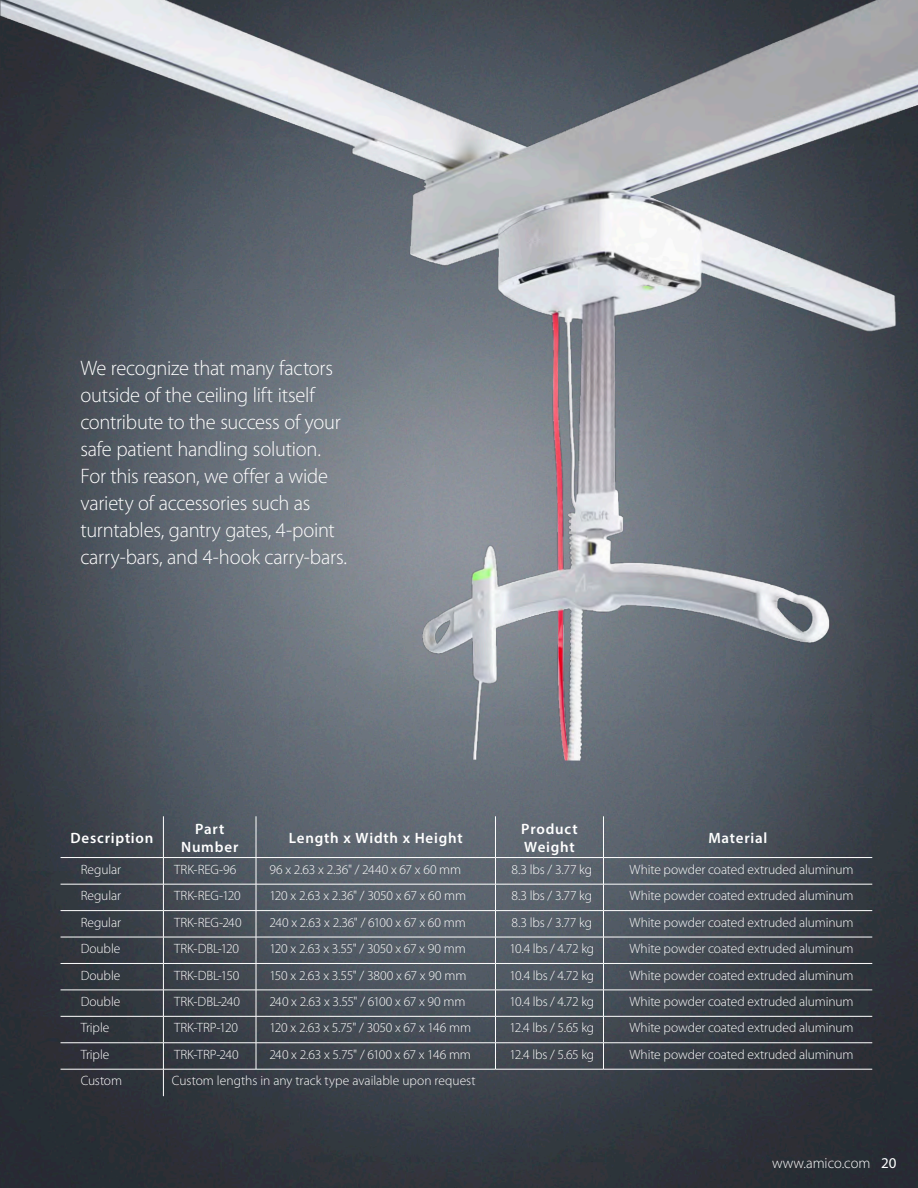
<style>
.page{position:relative;width:918px;height:1188px;background:#fff}
.page>*{position:absolute;margin:0;border:0;box-sizing:border-box;transform-origin:0 0}
.product_text{font:300 21px/27px "Myriad Pro";letter-spacing:-.01em;color:#fff}
.table_headers{font:600 15px/18px "Myriad Pro";letter-spacing:.05em;color:#fff;text-align:center}
.t1{font:300 15px "Myriad Pro";color:#fff}
.table_body_text_ctr{font:300 13.5px "Myriad Pro";letter-spacing:-.01em;color:#fff}
.table_body_text_ctr-2{font:300 13.5px "Myriad Pro";letter-spacing:-.035em;color:#fff}
.table_body_text_ctr-3{font:300 13.5px "Myriad Pro";letter-spacing:-.03em;color:#fff}
.s1{font-weight:400}
</style>
<div class="page">
<img style="left:0;top:764px;width:918px;height:424px">
<img style="left:0;top:0;width:918px;height:764px">
<svg style="left:163px;top:858px;width:1px;height:238px"></svg>
<svg style="left:603px;top:858px;width:1px;height:211px"></svg>
<svg style="left:256px;top:858px;width:1px;height:211px"></svg>
<svg style="left:495px;top:858px;width:1px;height:211px"></svg>
<hr style="left:163px;top:816px;width:1px;height:41px;background:#fff">
<hr style="left:256px;top:816px;width:1px;height:41px;background:#fff">
<hr style="left:495px;top:816px;width:1px;height:41px;background:#fff">
<hr style="left:603px;top:816px;width:1px;height:41px;background:#fff">
<hr style="left:61px;top:857px;width:102px;height:1px;background:#fff">
<hr style="left:163px;top:857px;width:93px;height:1px;background:#fff">
<hr style="left:256px;top:857px;width:239px;height:1px;background:#fff">
<hr style="left:495px;top:857px;width:108px;height:1px;background:#fff">
<hr style="left:603px;top:857px;width:269px;height:1px;background:#fff">
<hr style="left:61px;top:884px;width:102px;height:1px;background:#fff">
<hr style="left:163px;top:884px;width:93px;height:1px;background:#fff">
<hr style="left:256px;top:884px;width:239px;height:1px;background:#fff">
<hr style="left:495px;top:884px;width:108px;height:1px;background:#fff">
<hr style="left:603px;top:884px;width:269px;height:1px;background:#fff">
<hr style="left:61px;top:910px;width:102px;height:1px;background:#fff">
<hr style="left:163px;top:910px;width:93px;height:1px;background:#fff">
<hr style="left:256px;top:910px;width:239px;height:1px;background:#fff">
<hr style="left:495px;top:910px;width:108px;height:1px;background:#fff">
<hr style="left:603px;top:910px;width:269px;height:1px;background:#fff">
<hr style="left:61px;top:937px;width:102px;height:1px;background:#fff">
<hr style="left:163px;top:937px;width:93px;height:1px;background:#fff">
<hr style="left:256px;top:937px;width:239px;height:1px;background:#fff">
<hr style="left:495px;top:937px;width:108px;height:1px;background:#fff">
<hr style="left:603px;top:937px;width:269px;height:1px;background:#fff">
<hr style="left:61px;top:963px;width:102px;height:1px;background:#fff">
<hr style="left:163px;top:963px;width:93px;height:1px;background:#fff">
<hr style="left:256px;top:963px;width:239px;height:1px;background:#fff">
<hr style="left:495px;top:963px;width:108px;height:1px;background:#fff">
<hr style="left:603px;top:963px;width:269px;height:1px;background:#fff">
<hr style="left:61px;top:990px;width:102px;height:1px;background:#fff">
<hr style="left:163px;top:990px;width:93px;height:1px;background:#fff">
<hr style="left:256px;top:990px;width:239px;height:1px;background:#fff">
<hr style="left:495px;top:990px;width:108px;height:1px;background:#fff">
<hr style="left:603px;top:990px;width:269px;height:1px;background:#fff">
<hr style="left:61px;top:1016px;width:102px;height:1px;background:#fff">
<hr style="left:163px;top:1016px;width:93px;height:1px;background:#fff">
<hr style="left:256px;top:1016px;width:239px;height:1px;background:#fff">
<hr style="left:495px;top:1016px;width:108px;height:1px;background:#fff">
<hr style="left:603px;top:1016px;width:269px;height:1px;background:#fff">
<hr style="left:61px;top:1043px;width:102px;height:1px;background:#fff">
<hr style="left:163px;top:1043px;width:93px;height:1px;background:#fff">
<hr style="left:256px;top:1043px;width:239px;height:1px;background:#fff">
<hr style="left:495px;top:1043px;width:108px;height:1px;background:#fff">
<hr style="left:603px;top:1043px;width:269px;height:1px;background:#fff">
<hr style="left:61px;top:1069px;width:102px;height:1px;background:#fff">
<hr style="left:163px;top:1069px;width:93px;height:1px;background:#fff">
<hr style="left:256px;top:1069px;width:239px;height:1px;background:#fff">
<hr style="left:495px;top:1069px;width:108px;height:1px;background:#fff">
<hr style="left:603px;top:1069px;width:269px;height:1px;background:#fff">
<img style="left:0;top:0;width:1px;height:360px">
<img style="left:0;top:412px;width:1px;height:350px">
<p class="product_text" style="left:80px;top:355px;width:268px">We recognize that many factors outside of the ceiling lift itself contribute to the success of your safe patient handling solution.<br>For this reason, we offer a wide variety of accessories such as turntables, gantry gates, 4-point carry-bars, and 4-hook carry-bars.</p>
<p class="table_headers" style="left:71px;top:828px;width:84px">Description</p>
<p class="table_headers" style="left:181px;top:819px;width:59px">Part<br>Number</p>
<p class="table_headers" style="left:289px;top:828px;width:175px">Length x Width x Height</p>
<p class="table_headers" style="left:521px;top:819px;width:58px;text-align:left">Product<br>Weight</p>
<p class="table_headers" style="left:708px;top:828px;width:61px">Material</p>
<p class="table_body_text_ctr" style="left:81px;top:861px;width:42px">Regular</p>
<p class="table_body_text_ctr" style="left:174px;top:861px;width:64px">TRK-REG-96</p>
<p class="table_body_text_ctr" style="left:270px;top:861px;width:193px">96 x 2.63 x 2.36" / 2440 x 67 x 60 mm</p>
<p class="table_body_text_ctr" style="left:512px;top:861px;width:82px">8.3 lbs / 3.77 kg</p>
<p class="table_body_text_ctr" style="left:630px;top:861px;width:226px">White powder coated extruded aluminum</p>
<p class="table_body_text_ctr" style="left:81px;top:888px;width:42px">Regular</p>
<p class="table_body_text_ctr" style="left:174px;top:888px;width:68px">TRK-REG-120</p>
<p class="table_body_text_ctr" style="left:270px;top:888px;width:198px">120 x 2.63 x 2.36" / 3050 x 67 x 60 mm</p>
<p class="table_body_text_ctr" style="left:512px;top:888px;width:82px">8.3 lbs / 3.77 kg</p>
<p class="table_body_text_ctr" style="left:630px;top:888px;width:226px">White powder coated extruded aluminum</p>
<p class="table_body_text_ctr" style="left:81px;top:914px;width:42px">Regular</p>
<p class="table_body_text_ctr" style="left:174px;top:914px;width:69px">TRK-REG-240</p>
<p class="table_body_text_ctr" style="left:269px;top:914px;width:198px">240 x 2.63 x 2.36" / 6100 x 67 x 60 mm</p>
<p class="table_body_text_ctr" style="left:512px;top:914px;width:82px">8.3 lbs / 3.77 kg</p>
<p class="table_body_text_ctr" style="left:630px;top:914px;width:226px">White powder coated extruded aluminum</p>
<p class="table_body_text_ctr" style="left:81px;top:941px;width:41px">Double</p>
<p class="table_body_text_ctr" style="left:174px;top:941px;width:67px">TRK-DBL-120</p>
<p class="table_body_text_ctr" style="left:269px;top:941px;width:198px">120 x 2.63 x 3.55" / 3050 x 67 x 90 mm</p>
<p class="table_body_text_ctr" style="left:510px;top:941px;width:86px">10.4 lbs / 4.72 kg</p>
<p class="table_body_text_ctr" style="left:630px;top:941px;width:226px">White powder coated extruded aluminum</p>
<p class="table_body_text_ctr" style="left:81px;top:967px;width:41px">Double</p>
<p class="table_body_text_ctr" style="left:174px;top:967px;width:67px">TRK-DBL-150</p>
<p class="table_body_text_ctr" style="left:269px;top:967px;width:198px">150 x 2.63 x 3.55" / 3800 x 67 x 90 mm</p>
<p class="table_body_text_ctr" style="left:510px;top:967px;width:86px">10.4 lbs / 4.72 kg</p>
<p class="table_body_text_ctr" style="left:630px;top:967px;width:226px">White powder coated extruded aluminum</p>
<p class="table_body_text_ctr" style="left:81px;top:993px;width:41px">Double</p>
<p class="table_body_text_ctr" style="left:174px;top:993px;width:67px">TRK-DBL-240</p>
<p class="table_body_text_ctr-3" style="left:269px;top:993px;width:198px">240 x 2.63 x 3.55" / 6100 x 67 x 90 mm</p>
<p class="table_body_text_ctr" style="left:510px;top:993px;width:86px">10.4 lbs / 4.72 kg</p>
<p class="table_body_text_ctr" style="left:630px;top:993px;width:226px">White powder coated extruded aluminum</p>
<p class="table_body_text_ctr" style="left:81px;top:1020px;width:30px">Triple</p>
<p class="table_body_text_ctr" style="left:174px;top:1020px;width:65px">TRK-TRP-120</p>
<p class="table_body_text_ctr" style="left:269px;top:1020px;width:203px">120 x 2.63 x 5.75" / 3050 x 67 x 146 mm</p>
<p class="table_body_text_ctr" style="left:509px;top:1020px;width:86px">12.4 lbs / 5.65 kg</p>
<p class="table_body_text_ctr" style="left:630px;top:1020px;width:226px">White powder coated extruded aluminum</p>
<p class="table_body_text_ctr" style="left:81px;top:1046px;width:30px">Triple</p>
<p class="table_body_text_ctr" style="left:174px;top:1046px;width:66px">TRK-TRP-240</p>
<p class="table_body_text_ctr-2" style="left:269px;top:1046px;width:203px">240 x 2.63 x 5.75" / 6100 x 67 x 146 mm</p>
<p class="table_body_text_ctr" style="left:509px;top:1046px;width:86px">12.4 lbs / 5.65 kg</p>
<p class="table_body_text_ctr" style="left:630px;top:1046px;width:226px">White powder coated extruded aluminum</p>
<p class="table_body_text_ctr" style="left:81px;top:1073px;width:43px">Custom</p>
<p class="table_body_text_ctr" style="left:172px;top:1073px;width:305px">Custom lengths in any track type available upon request</p>
<p class="t1" style="left:772px;top:1154px;width:126px">www.amico.com <span class="s1">20</span></p>
</div>
